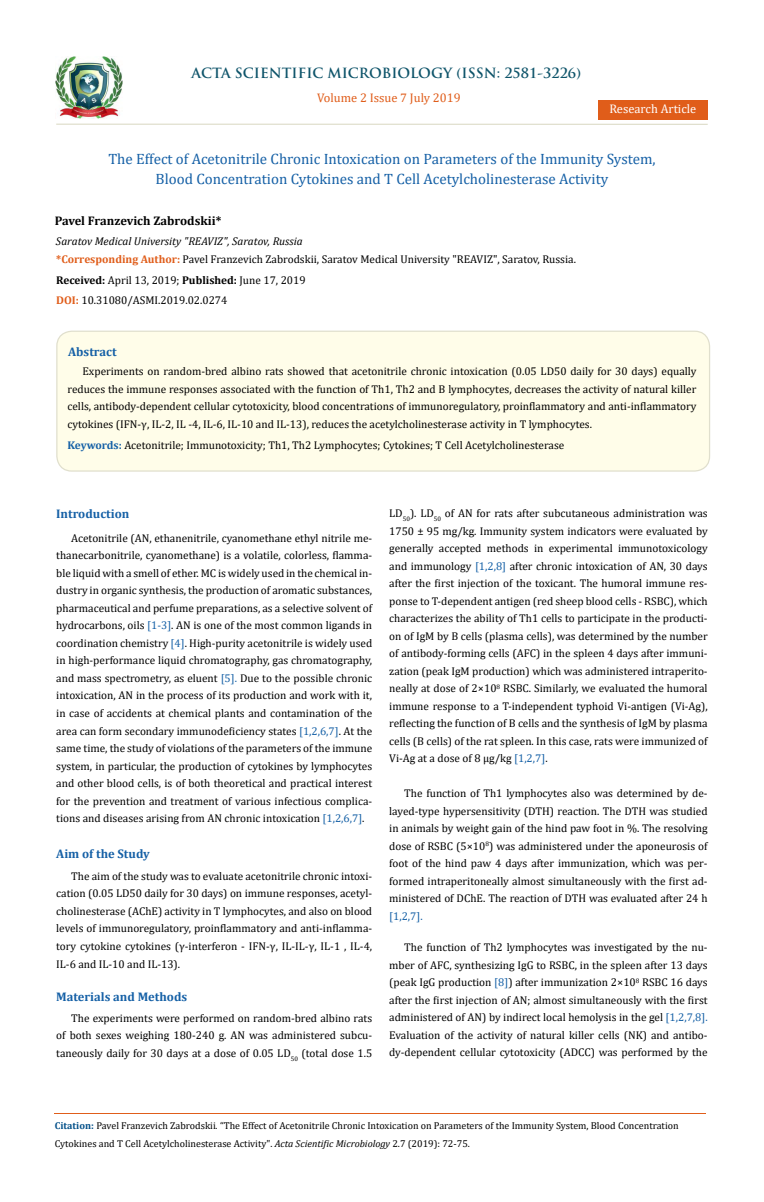
<style>
.page{position:relative;width:764px;height:1202px;background:#fff}
.page>*{position:absolute;margin:0;border:0;box-sizing:border-box;transform-origin:0 0}
.t1{font:15px/20px "Cambria";color:#1560a6;text-align:center}
.t2{font:700 13.75px "Trajan Pro";color:#0e546a}
.t3{font:700 12.5px "Cambria";color:#1560a6}
.t4{font:700 12.5px "Cambria";color:#000}
.t5{font:12.5px "Cambria";color:#e05d1a}
.t6{font:12.5px "Cambria";color:#fff}
.t7{font:11.25px/17.5px "Cambria";color:#000;text-align:justify}
.t8{font:11.25px "Cambria";color:#1560a6}
.t9{font:10px/17.5px "Cambria";color:#000}
.s1{font-style:italic}
.s2{font-weight:700;color:#e05d1a}
.s3{font-weight:700}
.s4{font-weight:700;color:#1560a6}
.s5{color:#1560a6}
.s6{font-weight:700;color:#035089}
</style>
<div class="page">
<img style="left:56px;top:57px;width:66px;height:61px">
<div style="left:598px;top:100px;width:109px;height:20px;background:#e05d1a"></div>
<div style="left:57px;top:331px;width:652px;height:140px;background:#fffde9;border-radius:15px"></div>
<div style="left:56px;top:330px;width:654px;height:141px;border:1px solid #e0dfcd;border-radius:15px"></div>
<hr style="left:55px;top:1113px;width:651px;height:1px;background:#e05d1a">
<hr style="left:56px;top:123px;width:651px;height:2px;background:#e0dfcd">
<p class="t2" style="left:192px;top:64px;width:391px">ACTA SCIENTIFIC MICROBIOLOGY (ISSN: 2581-3226)</p>
<p class="t5" style="left:317px;top:91px;width:145px">Volume 2 Issue 7 July 2019</p>
<p class="t6" style="left:609px;top:101px;width:89px">Research Article</p>
<h1 class="t1" style="left:108px;top:149px;width:549px">The Effect of Acetonitrile Chronic Intoxication on Parameters of the Immunity System,<br>Blood Concentration Cytokines and T Cell Acetylcholinesterase Activity</h1>
<p class="t4" style="left:55px;top:212px;width:168px">Pavel Franzevich Zabrodskii*</p>
<p class="t7" style="left:56px;top:232px;width:521px;line-height:18.4px"><span class="s1">Saratov Medical University "REAVIZ", Saratov, Russia<br></span><span class="s2">*Corresponding Author:</span> Pavel Franzevich Zabrodskii, Saratov Medical University "REAVIZ", Saratov, Russia.</p>
<p class="t7" style="left:56px;top:271px;width:251px"><span class="s3">Received:</span> April 13, 2019; <span class="s3">Published:</span> June 17, 2019</p>
<p class="t7" style="left:56px;top:291px;width:173px"><span class="s2">DOI:</span> 10.31080/ASMI.2019.02.0274</p>
<p class="t3" style="left:68px;top:342px;width:50px">Abstract</p>
<p class="t7" style="left:67px;top:362px;width:630px;text-indent:15px">Experiments on random-bred albino rats showed that acetonitrile chronic intoxication (0.05 LD50 daily for 30 days) equally reduces the immune responses associated with the function of Th1, Th2 and B lymphocytes, decreases the activity of natural killer cells, antibody-dependent cellular cytotoxicity, blood concentrations of immunoregulatory, proinflammatory and anti-inflammatory cytokines (IFN-γ, IL-2, IL -4, IL-6, IL-10 and IL-13), reduces the acetylcholinesterase activity in T lymphocytes.</p>
<p class="t7" style="left:67px;top:436px;width:498px"><span class="s4">Keywords:</span> Acetonitrile; Immunotoxicity; Th1, Th2 Lymphocytes; Cytokines; T Cell Acetylcholinesterase</p>
<p class="t3" style="left:56px;top:505px;width:75px">Introduction</p>
<p class="t7" style="left:56px;top:529px;width:317px;text-indent:15px">Acetonitrile (AN, ethanenitrile, cyanomethane ethyl nitrile me&shy;thanecarbonitrile, cyanomethane) is a volatile, colorless, flamma&shy;ble liquid with a smell of ether. MC is widely used in the chemical in&shy;dustry in organic synthesis, the production of aromatic substances, pharmaceutical and perfume preparations, as a selective solvent of hydrocarbons, oils <span class="s5">[1-3]</span>. AN is one of the most common ligands in coordination chemistry <span class="s5">[4]</span>. High-purity acetonitrile is widely used in high-performance liquid chromatography, gas chromatography, and mass spectrometry, as eluent <span class="s5">[5].</span> Due to the possible chronic intoxication, AN in the process of its production and work with it, in case of accidents at chemical plants and contamination of the area can form secondary immunodeficiency states <span class="s5">[1,2,6,7]</span>. At the same time, the study of violations of the parameters of the immune system, in particular, the production of cytokines by lymphocytes and other blood cells, is of both theoretical and practical interest for the prevention and treatment of various infectious complica&shy;tions and diseases arising from AN chronic intoxication <span class="s5">[1,2,6,7]</span>.</p>
<p class="t3" style="left:56px;top:845px;width:95px">Aim of the Study</p>
<p class="t7" style="left:56px;top:867px;width:317px;text-indent:15px">The aim of the study was to evaluate acetonitrile chronic intoxi&shy;cation (0.05 LD50 daily for 30 days) on immune responses, acetyl&shy;cholinesterase (AChE) activity in T lymphocytes, and also on blood levels of immunoregulatory, proinflammatory and anti-inflamma&shy;tory cytokine cytokines (γ-interferon - IFN-γ, IL-IL-γ, IL-1 , IL-4, IL-6 and IL-10 and IL-13).</p>
<p class="t3" style="left:56px;top:988px;width:133px">Materials and Methods</p>
<p class="t7" style="left:56px;top:1008px;width:317px;text-indent:15px">The experiments were performed on random-bred albino rats of both sexes weighing 180-240 g. AN was administered subcu&shy;taneously daily for 30 days at a dose of 0.05 LD<sub>50</sub> (total dose 1.5</p>
<p class="t7" style="left:389px;top:504px;width:320px">LD<sub>50</sub>). LD<sub>50</sub> of AN for rats after subcutaneous administration was 1750 ± 95 mg/kg. Immunity system indicators were evaluated by generally accepted methods in experimental immunotoxicology and immunology <span class="s5">[1,2,8]</span> after chronic intoxication of AN, 30 days after the first injection of the toxicant. The humoral immune res&shy;ponse to T-dependent antigen (red sheep blood cells - RSBC), which characterizes the ability of Th1 cells to participate in the producti&shy;on of IgM by B cells (plasma cells), was determined by the number of antibody-forming cells (AFC) in the spleen 4 days after immuni&shy;zation (peak IgM production) which was administered intraperito&shy;neally at dose of 2×10<sup>8</sup> RSBC. Similarly, we evaluated the humoral immune response to a T-independent typhoid Vi-antigen (Vi-Ag), reflecting the function of B cells and the synthesis of IgM by plasma cells (B cells) of the rat spleen. In this case, rats were immunized of Vi-Ag at a dose of 8 μg/kg <span class="s5">[1,2,7]</span>.</p>
<p class="t7" style="left:389px;top:784px;width:320px;text-indent:15px">The function of Th1 lymphocytes also was determined by de&shy;layed-type hypersensitivity (DTH) reaction. The DTH was studied in animals by weight gain of the hind paw foot in %. The resolving dose of RSBC (5×10<sup>8</sup>) was administered under the aponeurosis of foot of the hind paw 4 days after immunization, which was per&shy;formed intraperitoneally almost simultaneously with the first ad&shy;ministered of DChE. The reaction of DTH was evaluated after 24 h</p>
<p class="t8" style="left:389px;top:909px;width:35px">[1,2,7].</p>
<p class="t7" style="left:389px;top:938px;width:320px;text-indent:15px">The function of Th2 lymphocytes was investigated by the nu&shy;mber of AFC, synthesizing IgG to RSBC, in the spleen after 13 days (peak IgG production <span class="s5">[8]</span>) after immunization 2×10<sup>8</sup> RSBC 16 days after the first injection of AN; almost simultaneously with the first administered of AN) by indirect local hemolysis in the gel <span class="s5">[1,2,7,8].<br></span>Evaluation of the activity of natural killer cells (NK) and antibo&shy;dy-dependent cellular cytotoxicity (ADCC) was performed by the</p>
<p class="t9" style="left:55px;top:1116px;width:625px"><span class="s6">Citation:</span> Pavel Franzevich Zabrodskii<span class="s1">.</span> “The Effect of Acetonitrile Chronic Intoxication on Parameters of the Immunity System, Blood Concentration<br>Cytokines and T Cell Acetylcholinesterase Activity". <span class="s1">Acta Scientific Microbiology</span> 2.7 (2019): 72-75.</p>
</div>
